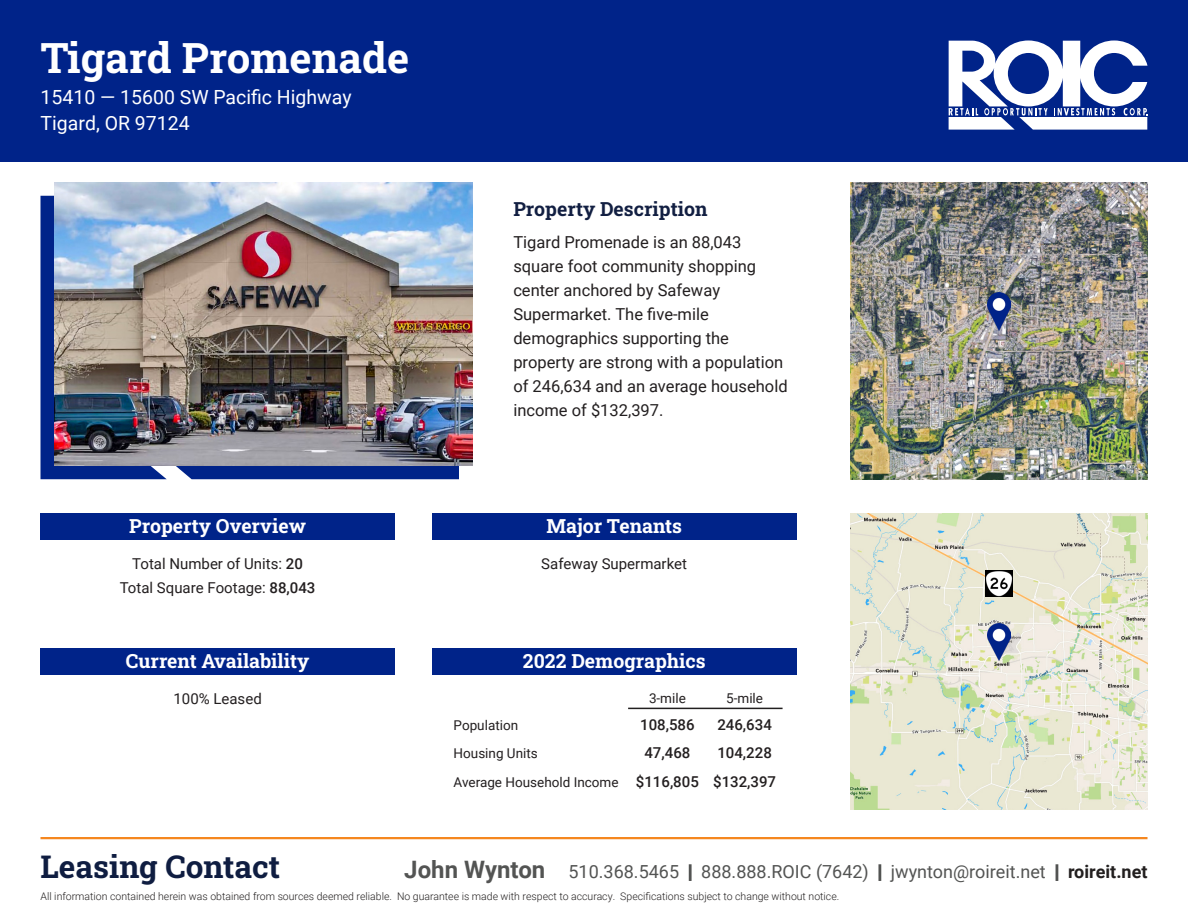
<style>
.page{position:relative;width:1188px;height:918px;background:#fff}
.page>*{position:absolute;margin:0;border:0;box-sizing:border-box;transform-origin:0 0}
.t1{font:700 42px "Roboto Slab";color:#fff}
.t2{font:700 31.5px "Roboto Slab";color:#0f1d41}
.t3{font:700 19.5px "Roboto Slab";color:#fff}
.t4{font:19.5px/25.5px "Roboto";color:#fff}
.t5{font:700 19.5px "Roboto Slab";color:#121f42}
.t6{font:18px "Roboto";color:#535453}
.t7{font:16.5px/24px "Roboto";color:#231f20}
.t8{font:15px/24px "Roboto";color:#231f20;text-align:center}
.t9{font:500 15px "Roboto";color:#231f20}
.t10{font:13.5px "Roboto";color:#231f20}
.t11{font:300 10.5px "Roboto";color:#221f1f}
.s1{font-weight:500}
.s2{font-weight:500;font-size:15px}
.s3{font-weight:700;font-size:24px}
.s4{font-weight:700;color:#221f1f}
</style>
<div class="page">
<div style="left:0;top:0;width:1188px;height:162px;background:#002389"></div>
<hr style="left:40px;top:837px;width:1108px;height:2px;background:#f5871f">
<svg style="left:949px;top:40px;width:199px;height:90px"></svg>
<div style="left:40px;top:513px;width:355px;height:27px;background:#002389"></div>
<div style="left:432px;top:513px;width:364px;height:27px;background:#002389"></div>
<div style="left:40px;top:648px;width:355px;height:27px;background:#002389"></div>
<svg style="left:40px;top:196px;width:419px;height:283px;background:#103190"></svg>
<img style="left:54px;top:182px;width:418px;height:284px">
<img style="left:850px;top:182px;width:298px;height:297px">
<img style="left:850px;top:513px;width:298px;height:297px">
<img style="left:988px;top:293px;width:23px;height:37px">
<img style="left:988px;top:623px;width:23px;height:37px">
<div style="left:432px;top:648px;width:364px;height:27px;background:#002389"></div>
<hr style="left:628px;top:708px;width:155px;height:1px;background:#221f1f">
<img style="left:986px;top:571px;width:27px;height:26px">
<h1 class="t1" style="left:40px;top:28px;width:370px">Tigard Promenade</h1>
<p class="t4" style="left:40px;top:84px;width:313px">15410 — 15600 SW Pacific Highway<br>Tigard, OR 97124</p>
<p class="t3" style="left:129px;top:513px;width:178px">Property Overview</p>
<p class="t8" style="left:120px;top:551px;width:197px">Total Number of Units: <span class="s1">20<br></span>Total Square Footage: <span class="s1">88,043</span></p>
<p class="t3" style="left:126px;top:648px;width:185px">Current Availability</p>
<p class="t8" style="left:173px;top:686px;width:90px">100% Leased</p>
<p class="t5" style="left:513px;top:196px;width:196px">Property Description</p>
<p class="t7" style="left:513px;top:229px;width:276px">Tigard Promenade is an 88,043 square foot community shopping center anchored by Safeway<br>Supermarket. The five-mile demographics supporting the property are strong with a population of 246,634 and an average household income of $132,397.</p>
<p class="t3" style="left:546px;top:513px;width:137px">Major Tenants</p>
<p class="t8" style="left:541px;top:551px;width:147px">Safeway Supermarket</p>
<p class="t3" style="left:523px;top:648px;width:184px">2022 Demographics</p>
<p class="t10" style="left:649px;top:688px;width:38px">3-mile</p>
<p class="t10" style="left:726px;top:688px;width:38px">5-mile</p>
<p class="t10" style="left:454px;top:716px;width:66px">Population</p>
<p class="t9" style="left:640px;top:715px;width:56px">108,586</p>
<p class="t9" style="left:717px;top:715px;width:56px">246,634</p>
<p class="t10" style="left:454px;top:744px;width:86px">Housing Units</p>
<p class="t9" style="left:644px;top:742px;width:47px">47,468</p>
<p class="t9" style="left:717px;top:742px;width:56px">104,228</p>
<p class="t10" style="left:454px;top:773px;width:324px">Average Household Income <span class="s2">$116,805 $132,397</span></p>
<h2 class="t2" style="left:40px;top:845px;width:241px">Leasing Contact</h2>
<p class="t6" style="left:404px;top:859px;width:745px"><span class="s3">John Wynton</span> 510.368.5465 | 888.888.ROIC (7642) | jwynton@roireit.net | <span class="s4">roireit.net</span></p>
<p class="t11" style="left:40px;top:889px;width:800px">All information contained herein was obtained from sources deemed reliable. No guarantee is made with respect to accuracy. Specifications subject to change without notice.</p>
</div>
